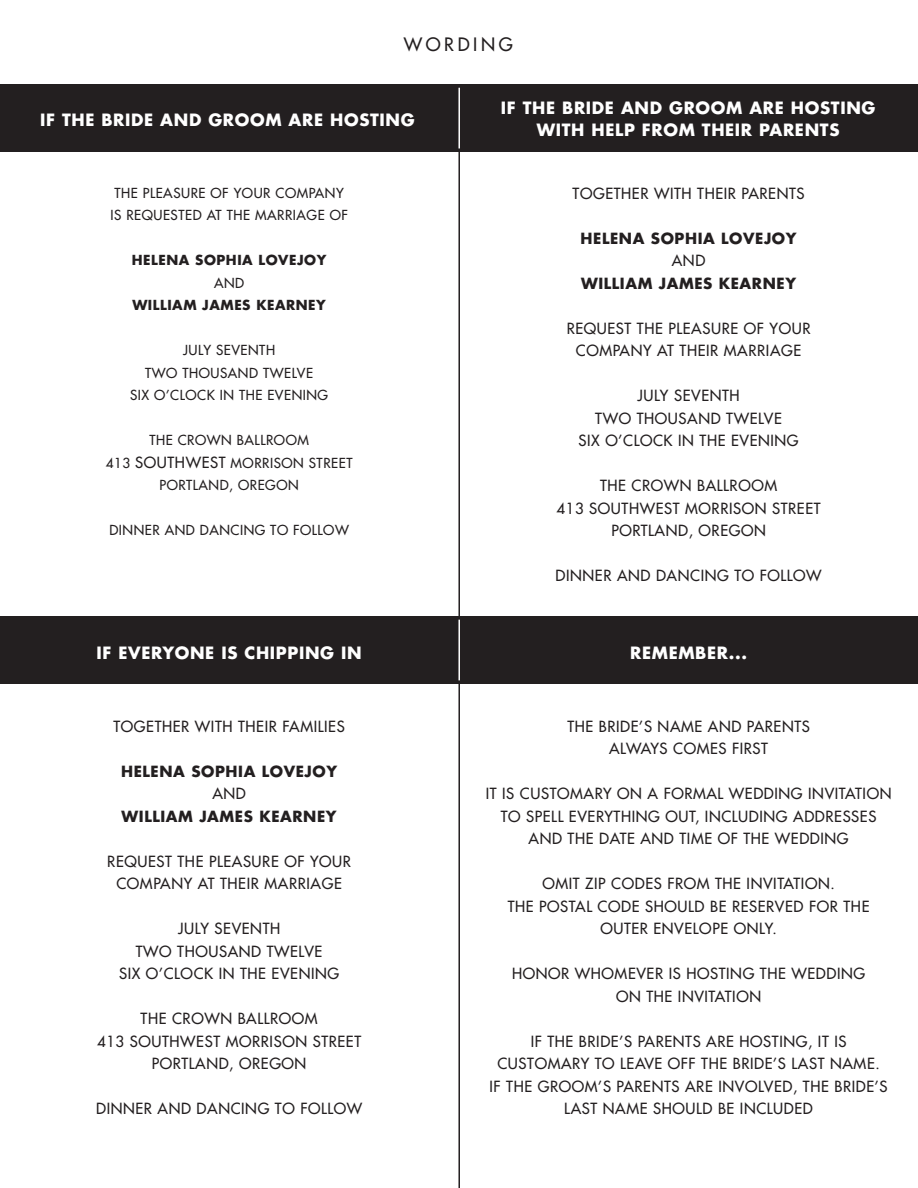
<style>
.page{position:relative;width:918px;height:1188px;background:#fff}
.page>*{position:absolute;margin:0;border:0;box-sizing:border-box;transform-origin:0 0}
.t1{font:18px "Futura";letter-spacing:.2em;color:#231f20}
.t2{font:700 16.5px/22.5px "Futura";letter-spacing:.04em;color:#fff;text-align:center}
.t3{font:15px/22.5px "Futura";letter-spacing:.04em;color:#231f20;text-align:center}
.t4{font:700 15px "Futura";letter-spacing:.04em;color:#231f20}
.t5{font:13.5px/22.5px "Futura";letter-spacing:.04em;color:#231f20;text-align:center}
.t6{font:700 13.5px "Futura";letter-spacing:.04em;color:#231f20}
.s1{font-size:15px}
</style>
<div class="page">
<div style="left:0;top:84px;width:918px;height:68px;background:#231f20"></div>
<div style="left:0;top:616px;width:918px;height:67px;background:#231f20"></div>
<hr style="left:458px;top:92px;width:2px;height:1096px;background:#231f20">
<hr style="left:458px;top:88px;width:2px;height:60px;background:#fff">
<hr style="left:458px;top:620px;width:2px;height:60px;background:#fff">
<p class="t1" style="left:404px;top:32px;width:111px">WORDING</p>
<p class="t2" style="left:40px;top:108px;width:376px">IF THE BRIDE AND GROOM ARE HOSTING</p>
<p class="t5" style="left:110px;top:181px;width:239px;text-align:left">THE PLEASURE OF YOUR COMPANY<br>IS REQUESTED AT THE MARRIAGE OF</p>
<p class="t6" style="left:132px;top:251px;width:196px">HELENA SOPHIA LOVEJOY</p>
<p class="t5" style="left:214px;top:271px;width:32px">AND</p>
<p class="t6" style="left:132px;top:296px;width:195px">WILLIAM JAMES KEARNEY</p>
<p class="t5" style="left:130px;top:339px;width:200px">JULY SEVENTH<br>TWO THOUSAND TWELVE<br>SIX O’CLOCK IN THE EVENING</p>
<p class="t5" style="left:106px;top:429px;width:248px">THE CROWN BALLROOM<br>413 <span class="s1">SOUTHWEST</span> MORRISON STREET<br>PORTLAND, OREGON</p>
<p class="t5" style="left:109px;top:519px;width:241px">DINNER AND DANCING TO FOLLOW</p>
<p class="t2" style="left:97px;top:641px;width:267px">IF EVERYONE IS CHIPPING IN</p>
<p class="t3" style="left:114px;top:715px;width:233px">TOGETHER WITH THEIR FAMILIES</p>
<p class="t4" style="left:121px;top:761px;width:218px">HELENA SOPHIA LOVEJOY</p>
<p class="t3" style="left:212px;top:782px;width:35px">AND</p>
<p class="t4" style="left:122px;top:806px;width:217px">WILLIAM JAMES KEARNEY</p>
<p class="t3" style="left:107px;top:850px;width:245px">REQUEST THE PLEASURE OF YOUR<br>COMPANY AT THEIR MARRIAGE</p>
<p class="t3" style="left:119px;top:917px;width:222px">JULY SEVENTH<br>TWO THOUSAND TWELVE<br>SIX O’CLOCK IN THE EVENING</p>
<p class="t3" style="left:97px;top:1007px;width:266px">THE CROWN BALLROOM<br>413 SOUTHWEST MORRISON STREET<br>PORTLAND, OREGON</p>
<p class="t3" style="left:96px;top:1097px;width:268px">DINNER AND DANCING TO FOLLOW</p>
<p class="t2" style="left:501px;top:96px;width:376px">IF THE BRIDE AND GROOM ARE HOSTING<br>WITH HELP FROM THEIR PARENTS</p>
<p class="t3" style="left:573px;top:182px;width:233px">TOGETHER WITH THEIR PARENTS</p>
<p class="t4" style="left:581px;top:228px;width:218px">HELENA SOPHIA LOVEJOY</p>
<p class="t3" style="left:672px;top:250px;width:35px">AND</p>
<p class="t4" style="left:581px;top:273px;width:217px">WILLIAM JAMES KEARNEY</p>
<p class="t3" style="left:567px;top:317px;width:245px">REQUEST THE PLEASURE OF YOUR<br>COMPANY AT THEIR MARRIAGE</p>
<p class="t3" style="left:579px;top:385px;width:222px">JULY SEVENTH<br>TWO THOUSAND TWELVE<br>SIX O’CLOCK IN THE EVENING</p>
<p class="t3" style="left:557px;top:475px;width:266px">THE CROWN BALLROOM<br>413 SOUTHWEST MORRISON STREET<br>PORTLAND, OREGON</p>
<p class="t3" style="left:556px;top:565px;width:268px">DINNER AND DANCING TO FOLLOW</p>
<p class="t2" style="left:630px;top:641px;width:118px">REMEMBER...</p>
<p class="t3" style="left:567px;top:715px;width:244px">THE BRIDE’S NAME AND PARENTS<br>ALWAYS COMES FIRST</p>
<p class="t3" style="left:486px;top:782px;width:407px">IT IS CUSTOMARY ON A FORMAL WEDDING INVITATION<br>TO SPELL EVERYTHING OUT, INCLUDING ADDRESSES<br>AND THE DATE AND TIME OF THE WEDDING</p>
<p class="t3" style="left:508px;top:872px;width:363px">OMIT ZIP CODES FROM THE INVITATION.<br>THE POSTAL CODE SHOULD BE RESERVED FOR THE<br>OUTER ENVELOPE ONLY.</p>
<p class="t3" style="left:512px;top:962px;width:355px">HONOR WHOMEVER IS HOSTING THE WEDDING<br>ON THE INVITATION</p>
<p class="t3" style="left:490px;top:1030px;width:400px">IF THE BRIDE’S PARENTS ARE HOSTING, IT IS CUSTOMARY TO LEAVE OFF THE BRIDE’S LAST NAME.<br>IF THE GROOM’S PARENTS ARE INVOLVED, THE BRIDE’S LAST NAME SHOULD BE INCLUDED</p>
</div>
